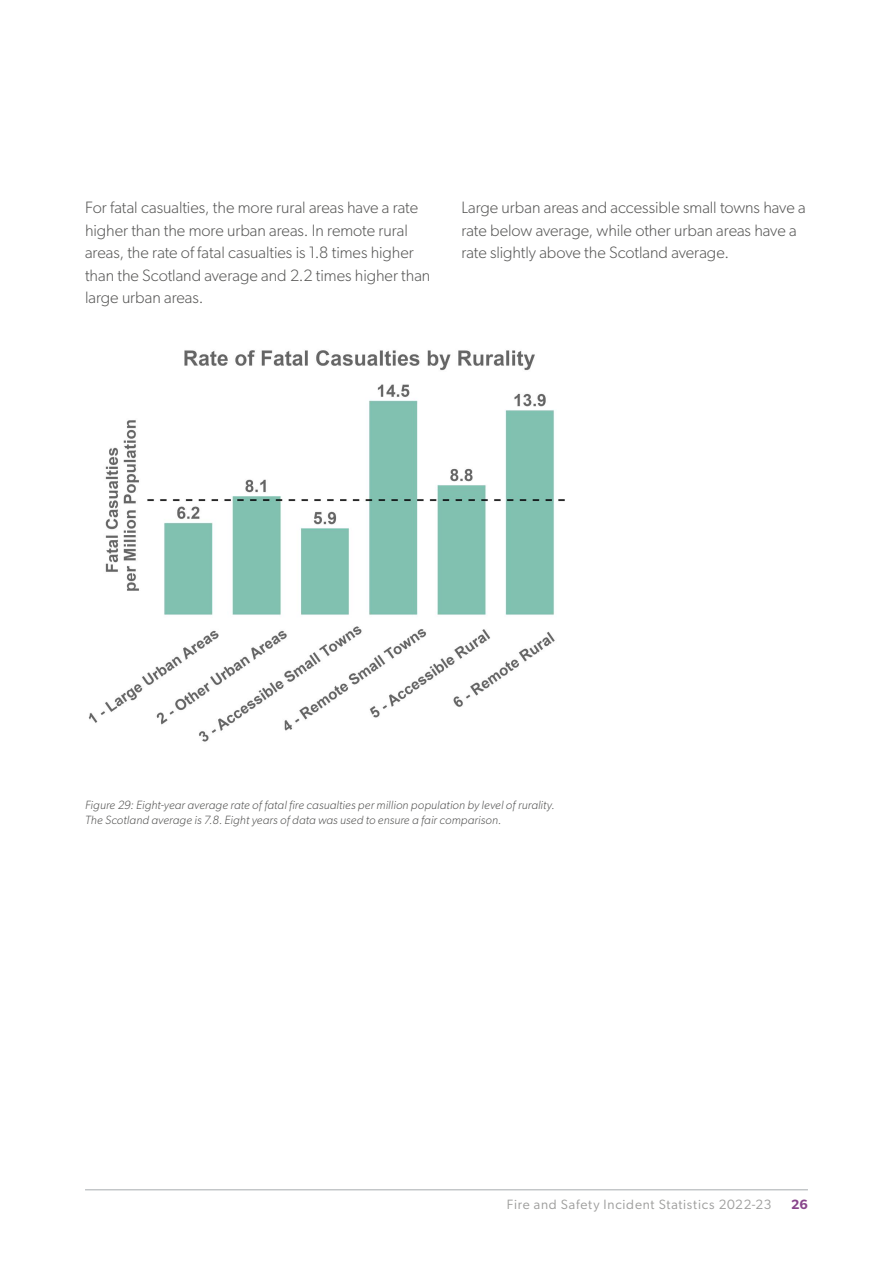
<style>
.page{position:relative;width:893px;height:1263px;background:#fff}
.page>*{position:absolute;margin:0;border:0;box-sizing:border-box;transform-origin:0 0}
.t1{font:300 16.5px/22.5px "Gibson";color:#575756}
.t2{font:13.5px "Gibson";letter-spacing:.055em;color:#9d9d9c}
.t3{font:600 13.5px "Gibson";color:#88458b}
.t4{font:italic 300 12px/15px "Gibson";letter-spacing:.01em;color:#575756}
</style>
<div class="page">
<img style="left:88px;top:350px;width:477px;height:392px">
<hr style="left:85px;top:1189px;width:723px;height:1px;background:#4c565c">
<p class="t1" style="left:85px;top:196px;width:347px">For fatal casualties, the more rural areas have a rate higher than the more urban areas. In remote rural areas, the rate of fatal casualties is 1.8 times higher than the Scotland average and 2.2 times higher than large urban areas.</p>
<p class="t1" style="left:461px;top:196px;width:346px">Large urban areas and accessible small towns have a rate below average, while other urban areas have a rate slightly above the Scotland average.</p>
<p class="t4" style="left:85px;top:797px;width:471px">Figure 29: Eight-year average rate of fatal fire casualties per million population by level of rurality.<br>The Scotland average is 7.8. Eight years of data was used to ensure a fair comparison.</p>
<p class="t2" style="left:507px;top:1196px;width:266px">Fire and Safety Incident Statistics 2022-23</p>
<p class="t3" style="left:791px;top:1196px;width:18px">26</p>
</div>
